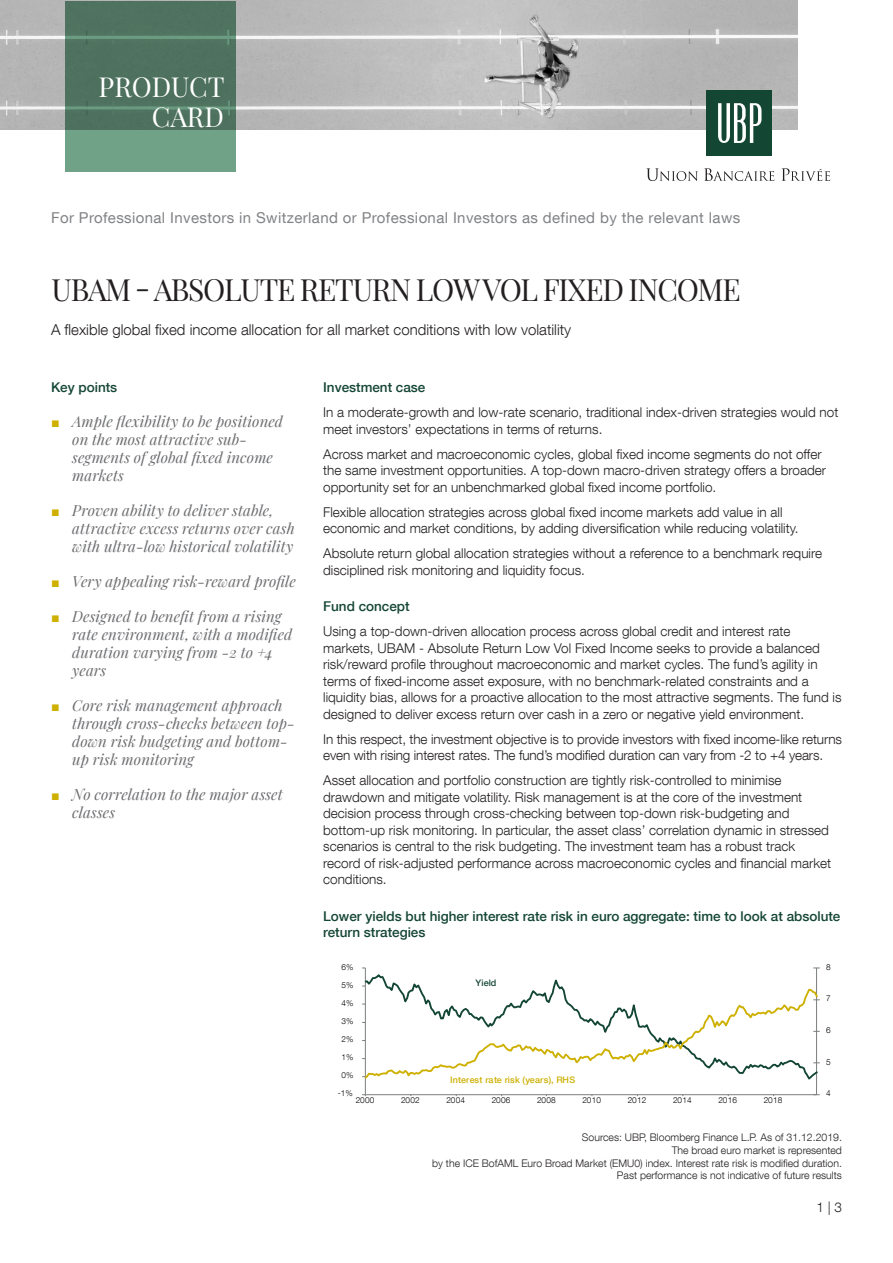
<style>
.page{position:relative;width:893px;height:1263px;background:#fff}
.page>*{position:absolute;margin:0;border:0;box-sizing:border-box;transform-origin:0 0}
.nom_du_fonds{font:30px "Playfair Display";letter-spacing:-.04em;color:#231f20}
.t1{font:27px "Playfair Display";color:#fff}
.t2{font:italic 15px/18px "Playfair Display";letter-spacing:.005em;color:#6c6d70}
.For_qualified_invest{font:15px "Helvetica Neue LT Com";letter-spacing:.025em;color:#808285}
.t3{font:300 15px "Helvetica Neue LT Com";color:#231f20}
.Texte{font:300 13.5px/16.5px "Helvetica Neue LT Com";color:#231f20}
.Titre_Niv_2{font:500 13.5px/16.5px "Helvetica Neue LT Com";color:#144634}
.Sources{font:300 10.5px/12.6px "Helvetica Neue LT Com";color:#231f20;text-align:right}
.t4{font:500 9px "Helvetica Neue LT Com";letter-spacing:.01em;color:#ceb000}
.t5{font:500 9px "Helvetica Neue LT Com";letter-spacing:.01em;color:#144634}
.t6{font:300 8.25px "Helvetica Neue LT Com";letter-spacing:-.015em;color:#000001}
.s1{font-family:"Arial";font-style:normal;font-size:14.25px;color:#ceb000}
</style>
<div class="page">
<hr style="left:816px;top:968px;width:1px;height:127px;background:#7b7e7f">
<hr style="left:365px;top:968px;width:1px;height:127px;background:#7b7e7f">
<hr style="left:365px;top:1094px;width:451px;height:1px;background:#7b7e7f">
<svg style="left:362px;top:986px;width:458px;height:94px"></svg>
<img style="left:0;top:0;width:797px;height:130px">
<svg style="left:65px;top:1px;width:170px;height:170px;fill:#4f7360"></svg>
<svg style="left:646px;top:168px;width:52px;height:13px"></svg>
<svg style="left:704px;top:168px;width:70px;height:13px"></svg>
<svg style="left:781px;top:168px;width:49px;height:13px"></svg>
<div style="left:706px;top:90px;width:66px;height:66px;background:#144634"></div>
<svg style="left:718px;top:103px;width:43px;height:40px"></svg>
<p class="t1" style="left:99px;top:66px;width:128px">PRODUCT</p>
<p class="t1" style="left:152px;top:96px;width:74px">CARD</p>
<p class="For_qualified_invest" style="left:51px;top:208px;width:691px">For Professional Investors in Switzerland or Professional Investors as defined by the relevant laws</p>
<p class="nom_du_fonds" style="left:52px;top:267px;width:691px">UBAM - ABSOLUTE RETURN LOW VOL FIXED INCOME</p>
<p class="t3" style="left:51px;top:320px;width:522px">A flexible global fixed income allocation for all market conditions with low volatility</p>
<p class="Titre_Niv_2" style="left:51px;top:379px;width:68px">Key points</p>
<p class="t2" style="left:72px;top:411px;width:212px;text-indent:-21px"><span class="s1">■</span> Ample flexibility to be positioned on the most attractive sub&shy;segments of global fixed income markets</p>
<p class="t2" style="left:72px;top:501px;width:224px;text-indent:-21px"><span class="s1">■</span> Proven ability to deliver stable, attractive excess returns over cash with ultra-low historical volatility</p>
<p class="t2" style="left:51px;top:572px;width:246px"><span class="s1">■</span> Very appealing risk-reward profile</p>
<p class="t2" style="left:72px;top:607px;width:222px;text-indent:-21px"><span class="s1">■</span> Designed to benefit from a rising rate environment, with a modified duration varying from -2 to +4 years</p>
<p class="t2" style="left:72px;top:696px;width:224px;text-indent:-21px"><span class="s1">■</span> Core risk management approach through cross-checks between top&shy;down risk budgeting and bottom&shy;up risk monitoring</p>
<p class="t2" style="left:72px;top:785px;width:212px;text-indent:-21px"><span class="s1">■</span> No correlation to the major asset classes</p>
<p class="Titre_Niv_2" style="left:323px;top:379px;width:104px">Investment case</p>
<p class="Texte" style="left:323px;top:404px;width:517px">In a moderate-growth and low-rate scenario, traditional index-driven strategies would not meet investors’ expectations in terms of returns.</p>
<p class="Texte" style="left:323px;top:445px;width:504px">Across market and macroeconomic cycles, global fixed income segments do not offer the same investment opportunities. A top-down macro-driven strategy offers a broader opportunity set for an unbenchmarked global fixed income portfolio.</p>
<p class="Texte" style="left:323px;top:503px;width:477px">Flexible allocation strategies across global fixed income markets add value in all economic and market conditions, by adding diversification while reducing volatility.</p>
<p class="Texte" style="left:323px;top:545px;width:500px">Absolute return global allocation strategies without a reference to a benchmark require disciplined risk monitoring and liquidity focus.</p>
<p class="Titre_Niv_2" style="left:323px;top:598px;width:88px">Fund concept</p>
<p class="Texte" style="left:323px;top:623px;width:520px">Using a top-down-driven allocation process across global credit and interest rate markets, UBAM - Absolute Return Low Vol Fixed Income seeks to provide a balanced risk/reward profile throughout macroeconomic and market cycles. The fund’s agility in terms of fixed-income asset exposure, with no benchmark-related constraints and a liquidity bias, allows for a proactive allocation to the most attractive segments. The fund is designed to deliver excess return over cash in a zero or negative yield environment.</p>
<p class="Texte" style="left:323px;top:730px;width:520px">In this respect, the investment objective is to provide investors with fixed income-like returns even with rising interest rates. The fund’s modified duration can vary from -2 to +4 years.</p>
<p class="Texte" style="left:323px;top:772px;width:509px">Asset allocation and portfolio construction are tightly risk-controlled to minimise drawdown and mitigate volatility. Risk management is at the core of the investment decision process through cross-checking between top-down risk-budgeting and bottom-up risk monitoring. In particular, the asset class’ correlation dynamic in stressed scenarios is central to the risk budgeting. The investment team has a robust track record of risk-adjusted performance across macroeconomic cycles and financial market conditions.</p>
<p class="Titre_Niv_2" style="left:323px;top:907px;width:519px">Lower yields but higher interest rate risk in euro aggregate: time to look at absolute return strategies</p>
<p class="t6" style="left:341px;top:962px;width:13px">6%</p>
<p class="t6" style="left:341px;top:980px;width:13px">5%</p>
<p class="t6" style="left:341px;top:998px;width:13px">4%</p>
<p class="t6" style="left:341px;top:1016px;width:13px">3%</p>
<p class="t6" style="left:341px;top:1034px;width:13px">2%</p>
<p class="t6" style="left:341px;top:1052px;width:13px">1%</p>
<p class="t6" style="left:341px;top:1070px;width:13px">0%</p>
<p class="t5" style="left:476px;top:977px;width:22px">Yield</p>
<p class="t4" style="left:450px;top:1074px;width:127px">Interest rate risk (years), RHS</p>
<p class="t6" style="left:338px;top:1088px;width:16px">-1%</p>
<p class="t6" style="left:356px;top:1095px;width:20px">2000</p>
<p class="t6" style="left:401px;top:1095px;width:20px">2002</p>
<p class="t6" style="left:446px;top:1095px;width:20px">2004</p>
<p class="t6" style="left:492px;top:1095px;width:20px">2006</p>
<p class="t6" style="left:537px;top:1095px;width:20px">2008</p>
<p class="t6" style="left:582px;top:1095px;width:20px">2010</p>
<p class="t6" style="left:628px;top:1095px;width:20px">2012</p>
<p class="t6" style="left:673px;top:1095px;width:20px">2014</p>
<p class="t6" style="left:718px;top:1095px;width:20px">2016</p>
<p class="t6" style="left:764px;top:1095px;width:20px">2018</p>
<p class="t6" style="left:826px;top:962px;width:6px">8</p>
<p class="t6" style="left:826px;top:993px;width:6px">7</p>
<p class="t6" style="left:826px;top:1025px;width:6px">6</p>
<p class="t6" style="left:826px;top:1057px;width:6px">5</p>
<p class="t6" style="left:826px;top:1088px;width:6px">4</p>
<p class="Sources" style="left:432px;top:1131px;width:411px">Sources: UBP, Bloomberg Finance L.P. As of 31.12.2019.<br>The broad euro market is represented<br>by the ICE BofAML Euro Broad Market (EMU0) index. Interest rate risk is modified duration.<br>Past performance is not indicative of future results</p>
<p class="Texte" style="left:816px;top:1199px;width:27px">1 | 3</p>
</div>
